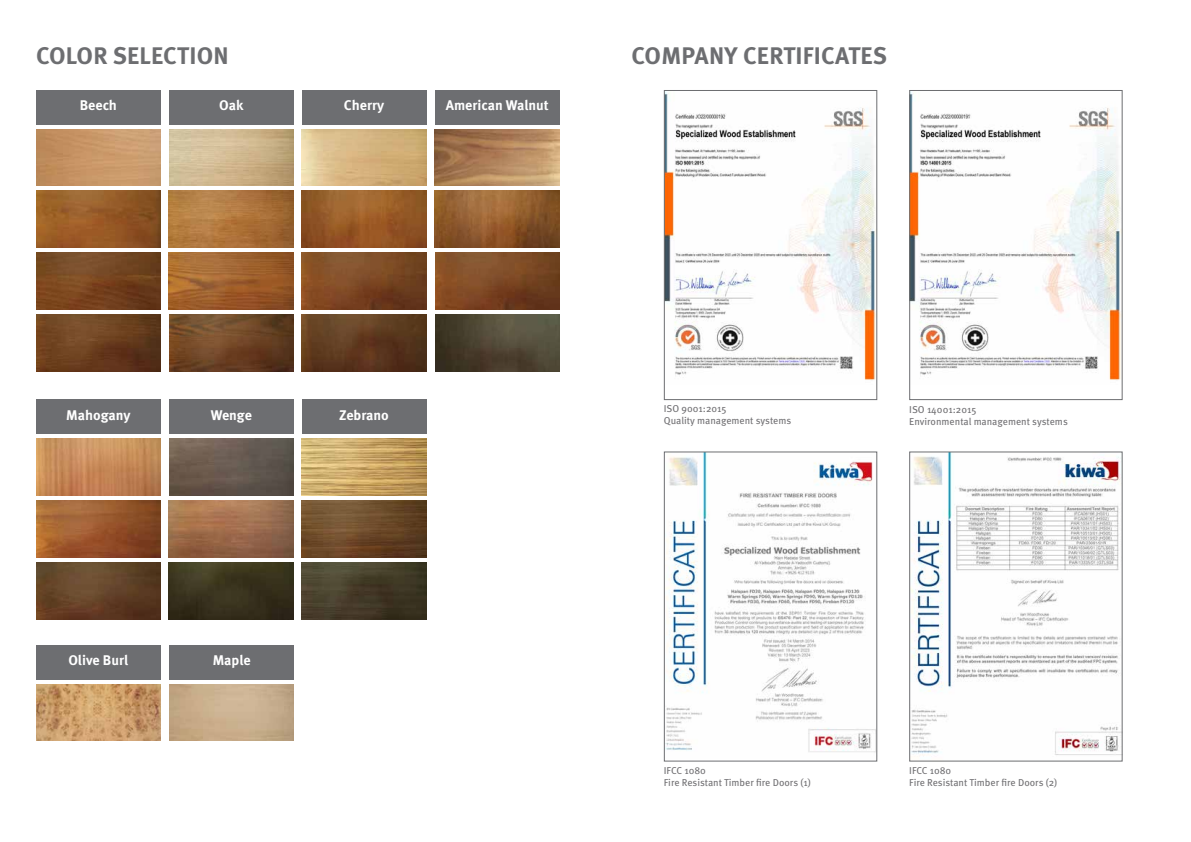
<style>
.page{position:relative;width:1191px;height:842px;background:#fff}
.page>*{position:absolute;margin:0;border:0;box-sizing:border-box;transform-origin:0 0}
.t1{font:700 24px "Meta OT";letter-spacing:.01em;color:#6d6e71}
.t2{font:700 14px "Meta OT";color:#fff}
.t3{font:10px/12px "Meta OT";color:#717073}
</style>
<div class="page">
<div style="left:36px;top:90px;width:125px;height:34px;background:#6d6e71"></div>
<div style="left:36px;top:400px;width:125px;height:34px;background:#6d6e71"></div>
<div style="left:169px;top:90px;width:125px;height:34px;background:#6d6e71"></div>
<div style="left:169px;top:400px;width:125px;height:34px;background:#6d6e71"></div>
<div style="left:302px;top:90px;width:124px;height:34px;background:#6d6e71"></div>
<div style="left:302px;top:400px;width:124px;height:34px;background:#6d6e71"></div>
<div style="left:435px;top:90px;width:124px;height:34px;background:#6d6e71"></div>
<div style="left:169px;top:645px;width:125px;height:34px;background:#6d6e71"></div>
<div style="left:36px;top:645px;width:125px;height:34px;background:#6d6e71"></div>
<img style="left:36px;top:129px;width:125px;height:57px">
<img style="left:169px;top:129px;width:124px;height:57px">
<img style="left:169px;top:439px;width:124px;height:56px">
<img style="left:302px;top:129px;width:124px;height:57px">
<img style="left:302px;top:439px;width:124px;height:56px">
<img style="left:435px;top:129px;width:124px;height:57px">
<img style="left:36px;top:191px;width:124px;height:57px">
<img style="left:36px;top:501px;width:124px;height:56px">
<img style="left:36px;top:439px;width:124px;height:56px">
<img style="left:169px;top:191px;width:124px;height:57px">
<img style="left:169px;top:501px;width:124px;height:56px">
<img style="left:302px;top:191px;width:124px;height:57px">
<img style="left:302px;top:501px;width:124px;height:56px">
<img style="left:435px;top:191px;width:124px;height:57px">
<img style="left:36px;top:684px;width:124px;height:57px">
<img style="left:36px;top:253px;width:124px;height:56px">
<img style="left:36px;top:562px;width:124px;height:57px">
<img style="left:169px;top:253px;width:124px;height:56px">
<img style="left:169px;top:562px;width:124px;height:57px">
<img style="left:302px;top:253px;width:124px;height:56px">
<img style="left:302px;top:562px;width:124px;height:57px">
<img style="left:435px;top:253px;width:124px;height:56px">
<img style="left:36px;top:315px;width:124px;height:56px">
<img style="left:169px;top:315px;width:124px;height:56px">
<img style="left:302px;top:315px;width:124px;height:56px">
<img style="left:435px;top:315px;width:124px;height:56px">
<img style="left:666px;top:453px;width:209px;height:300px">
<img style="left:911px;top:453px;width:209px;height:303px">
<img style="left:666px;top:92px;width:209px;height:288px">
<img style="left:911px;top:92px;width:209px;height:288px">
<div style="left:664px;top:90px;width:213px;height:310px;border:1px solid #6d6e71"></div>
<div style="left:664px;top:451px;width:213px;height:310px;border:1px solid #6d6e71"></div>
<div style="left:909px;top:451px;width:213px;height:310px;border:1px solid #6d6e71"></div>
<div style="left:909px;top:90px;width:213px;height:310px;border:1px solid #6d6e71"></div>
<h1 class="t1" style="left:36px;top:41px;width:194px">COLOR SELECTION</h1>
<h1 class="t1" style="left:631px;top:41px;width:257px">COMPANY CERTIFICATES</h1>
<h2 class="t2" style="left:80px;top:96px;width:39px">Beech</h2>
<h2 class="t2" style="left:219px;top:96px;width:26px">Oak</h2>
<h2 class="t2" style="left:344px;top:96px;width:42px">Cherry</h2>
<h2 class="t2" style="left:446px;top:96px;width:105px">American Walnut</h2>
<h2 class="t2" style="left:66px;top:406px;width:66px">Mahogany</h2>
<h2 class="t2" style="left:211px;top:406px;width:43px">Wenge</h2>
<h2 class="t2" style="left:339px;top:406px;width:51px">Zebrano</h2>
<h2 class="t2" style="left:68px;top:651px;width:61px">Olive Burl</h2>
<h2 class="t2" style="left:213px;top:651px;width:39px">Maple</h2>
<p class="t3" style="left:664px;top:403px;width:129px">ISO 9001:2015<br>Quality management systems</p>
<p class="t3" style="left:909px;top:404px;width:160px">ISO 14001:2015<br>Environmental management systems</p>
<p class="t3" style="left:664px;top:764px;width:148px">IFCC 1080<br>Fire Resistant Timber fire Doors (1)</p>
<p class="t3" style="left:909px;top:764px;width:150px">IFCC 1080<br>Fire Resistant Timber fire Doors (2)</p>
</div>
